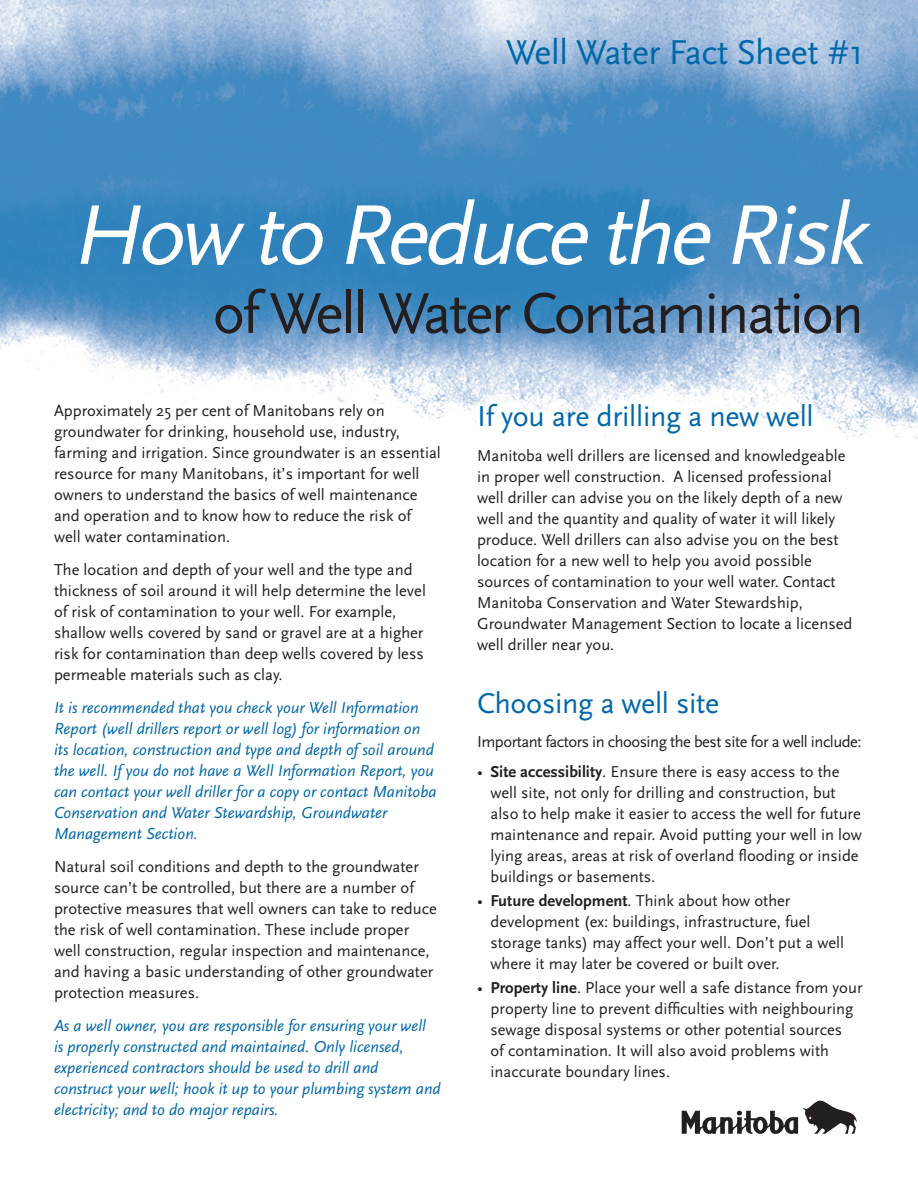
<style>
.page{position:relative;width:918px;height:1188px;background:#fff}
.page>*{position:absolute;margin:0;border:0;box-sizing:border-box;transform-origin:0 0}
.t1{font:italic 88.5px "Scala Sans";color:#fff}
.t2{font:60px "Scala Sans";letter-spacing:-.04em;color:#231f20}
.t3{font:36px "Scala Sans";letter-spacing:-.01em;color:#0068a9}
.t4{font:30px "Scala Sans";letter-spacing:-.01em;color:#0068a9}
.t5{font:16.5px/21px "Scala Sans";color:#231f20}
.t6{font:italic 16.5px/21px "Scala Sans";color:#0068a9}
.t7{font:16.5px "Scala Sans";letter-spacing:-.03em;color:#231f20}
.s1{font-weight:700}
</style>
<div class="page">
<img style="left:0;top:0;width:918px;height:440px">
<svg style="left:682px;top:1101px;width:175px;height:33px"></svg>
<h3 class="t3" style="left:506px;top:32px;width:359px">Well Water Fact Sheet #1</h3>
<h1 class="t1" style="left:71px;top:187px;width:814px">How toReducetheRisk</h1>
<h2 class="t2" style="left:213px;top:281px;width:653px">of Well Water Contamination</h2>
<p class="t5" style="left:54px;top:401px;width:388px">Approximately 25 per cent of Manitobans rely on groundwater for drinking, household use, industry, farming and irrigation. Since groundwater is an essential resource for many Manitobans, it’s important for well owners to understand the basics of well maintenance and operation and to know how to reduce the risk of well water contamination.</p>
<p class="t5" style="left:54px;top:560px;width:373px">The location and depth of your well and the type and thickness of soil around it will help determine the level of risk of contamination to your well. For example, shallow wells covered by sand or gravel are at a higher risk for contamination than deep wells covered by less permeable materials such as clay.</p>
<p class="t6" style="left:54px;top:698px;width:384px">It is recommended that you check your Well Information Report (well drillers report or well log) for information on its location, construction and type and depth of soil around the well. If you do not have a Well Information Report, you can contact your well driller for a copy or contact Manitoba Conservation and Water Stewardship, Groundwater Management Section.</p>
<p class="t5" style="left:54px;top:857px;width:384px">Natural soil conditions and depth to the groundwater source can’t be controlled, but there are a number of protective measures that well owners can take to reduce the risk of well contamination. These include proper well construction, regular inspection and maintenance, and having a basic understanding of other groundwater protection measures.</p>
<p class="t6" style="left:54px;top:1016px;width:388px">As a well owner, you are responsible for ensuring your well<br>is properly constructed and maintained. Only licensed, experienced contractors should be used to drill and construct your well; hook it up to your plumbing system and electricity; and to do major repairs.</p>
<h3 class="t4" style="left:477px;top:400px;width:338px">If you are drilling a new well</h3>
<p class="t5" style="left:477px;top:445px;width:377px">Manitoba well drillers are licensed and knowledgeable in proper well construction. A licensed professional well driller can advise you on the likely depth of a new well and the quantity and quality of water it will likely produce. Well drillers can also advise you on the best location for a new well to help you avoid possible sources of contamination to your well water. Contact Manitoba Conservation and Water Stewardship, Groundwater Management Section to locate a licensed well driller near you.</p>
<h3 class="t4" style="left:477px;top:687px;width:244px">Choosing a well site</h3>
<p class="t7" style="left:477px;top:733px;width:386px">Important factors in choosing the best site for a well include:</p>
<p class="t5" style="left:490px;top:762px;width:373px;text-indent:-13px">• <span class="s1">Site accessibility</span>. Ensure there is easy access to the well site, not only for drilling and construction, but also to help make it easier to access the well for future maintenance and repair. Avoid putting your well in low lying areas, areas at risk of overland flooding or inside buildings or basements.</p>
<p class="t5" style="left:490px;top:891px;width:355px;text-indent:-13px">• <span class="s1">Future development</span>. Think about how other development (ex: buildings, infrastructure, fuel storage tanks) may affect your well. Don’t put a well where it may later be covered or built over.</p>
<p class="t5" style="left:490px;top:978px;width:374px;text-indent:-13px">• <span class="s1">Property line</span>. Place your well a safe distance from your property line to prevent difficulties with neighbouring sewage disposal systems or other potential sources<br>of contamination. It will also avoid problems with inaccurate boundary lines.</p>
</div>
